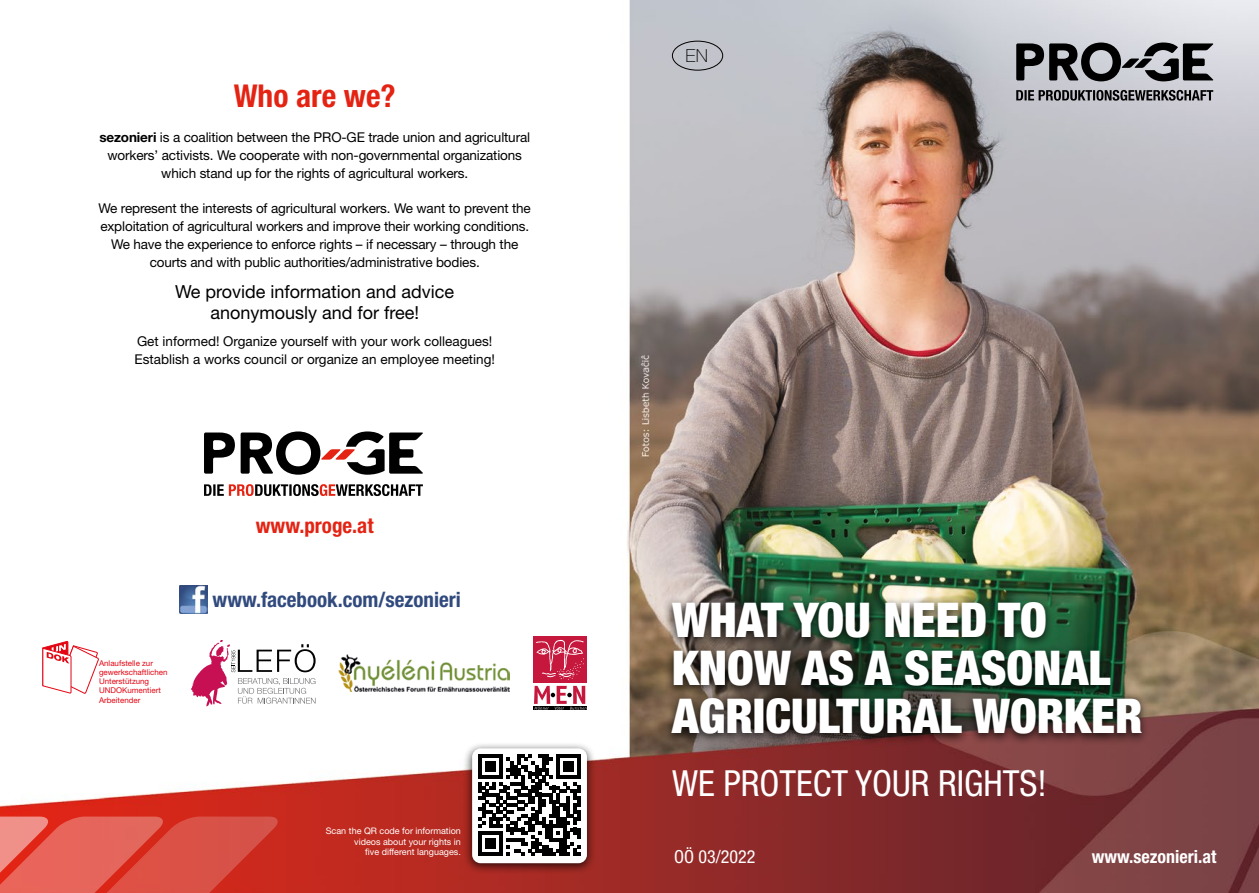
<style>
.page{position:relative;width:1259px;height:893px;background:#fff}
.page>*{position:absolute;margin:0;border:0;box-sizing:border-box;transform-origin:0 0}
.t1{font:900 condensed 48px/48px "Helvetica Neue LT Std";color:#fff}
.t2{font:condensed 36px "Helvetica Neue LT Std";color:#fff}
.t3{font:700 condensed 31.5px "Helvetica Neue LT Std";color:#e42313}
.t4{font:700 condensed 21px "Helvetica Neue LT Std";color:#314a7e}
.t5{font:700 condensed 21px "Helvetica Neue LT Std";color:#e42313}
.t6{font:18px/21.6px "Helvetica Neue LT Std";color:#000;text-align:center}
.t7{font:700 condensed 18px "Helvetica Neue LT Std";color:#fff}
.t8{font:condensed 18px "Helvetica Neue LT Std";color:#fff}
.t9{font:100 18px "Helvetica Neue LT Std";color:#000}
.t10{font:13.5px/18px "Helvetica Neue LT Std";letter-spacing:-.01em;color:#000;text-align:center}
.t11{font:9px/10.8px "Helvetica Neue LT Std";color:#fff;text-align:right}
.t12{font:7.95px/9.3px "Helvetica Neue";color:#e30613}
.s1{font-weight:700}
</style>
<div class="page">
<img style="left:0;top:0;width:1259px;height:893px">
<svg style="left:0;top:816px;width:279px;height:77px;background:#de5449"></svg>
<svg style="left:1016px;top:43px;width:197px;height:58px;background:#78797d"></svg>
<svg style="left:43px;top:642px;width:56px;height:52px"></svg>
<svg style="left:191px;top:640px;width:124px;height:66px"></svg>
<div style="left:534px;top:637px;width:53px;height:46px;background:#c6183d"></div>
<svg style="left:535px;top:640px;width:49px;height:40px"></svg>
<svg style="left:534px;top:686px;width:52px;height:24px"></svg>
<img style="left:339px;top:655px;width:171px;height:37px">
<img style="left:179px;top:585px;width:28px;height:28px">
<div style="left:463px;top:741px;width:133px;height:133px;background:#000;opacity:.75"></div>
<div style="left:472px;top:748px;width:115px;height:115px;background:#fff;border-radius:9px"></div>
<svg style="left:478px;top:754px;width:102px;height:102px"></svg>
<div style="left:663px;top:596px;width:486px;height:149px;background:#000;opacity:.85"></div>
<svg style="left:204px;top:431px;width:219px;height:65px"></svg>
<div style="left:672px;top:41px;width:51px;height:30px;border:1px solid #000;border-radius:50%"></div>
<h3 class="t3" style="left:234px;top:77px;width:164px">Who are we?</h3>
<p class="t10" style="left:99px;top:128px;width:432px"><span class="s1">sezonieri</span> is a coalition between the PRO-GE trade union and agricultural workers’ activists. We cooperate with non-governmental organizations which stand up for the rights of agricultural workers.</p>
<p class="t10" style="left:99px;top:199px;width:434px">We represent the interests of agricultural workers. We want to prevent the exploitation of agricultural workers and improve their working conditions.<br>We have the experience to enforce rights – if necessary – through the courts and with public authorities/administrative bodies.</p>
<h3 class="t6" style="left:175px;top:280px;width:281px">We provide information and advice anonymously and for free!</h3>
<p class="t10" style="left:134px;top:332px;width:362px;text-align:left">Get informed! Organize yourself with your work colleagues!<br>Establish a works council or organize an employee meeting!</p>
<h3 class="t5" style="left:256px;top:513px;width:119px">www.proge.at</h3>
<p class="t12" style="left:99px;top:658px;width:70px">Anlaufstelle zur gewerkschaftlichen<br>Unterstützung<br>UNDOKumentiert<br>Arbeitender</p>
<h3 class="t4" style="left:213px;top:587px;width:250px">www.facebook.com/sezonieri</h3>
<p class="t11" style="left:326px;top:825px;width:137px">Scan the QR code for information videos about your rights in<br>five different languages.</p>
<h3 class="t9" style="left:685px;top:45px;width:24px">EN</h3>
<h1 class="t1" style="left:672px;top:595px;width:472px">WHAT YOU NEED TO<br>KNOW AS A SEASONAL<br>AGRICULTURAL WORKER</h1>
<h2 class="t2" style="left:672px;top:762px;width:376px">WE PROTECT YOUR RIGHTS!</h2>
<h3 class="t8" style="left:674px;top:846px;width:83px">OÖ 03/2022</h3>
<h3 class="t7" style="left:1091px;top:846px;width:126px">www.sezonieri.at</h3>
</div>
